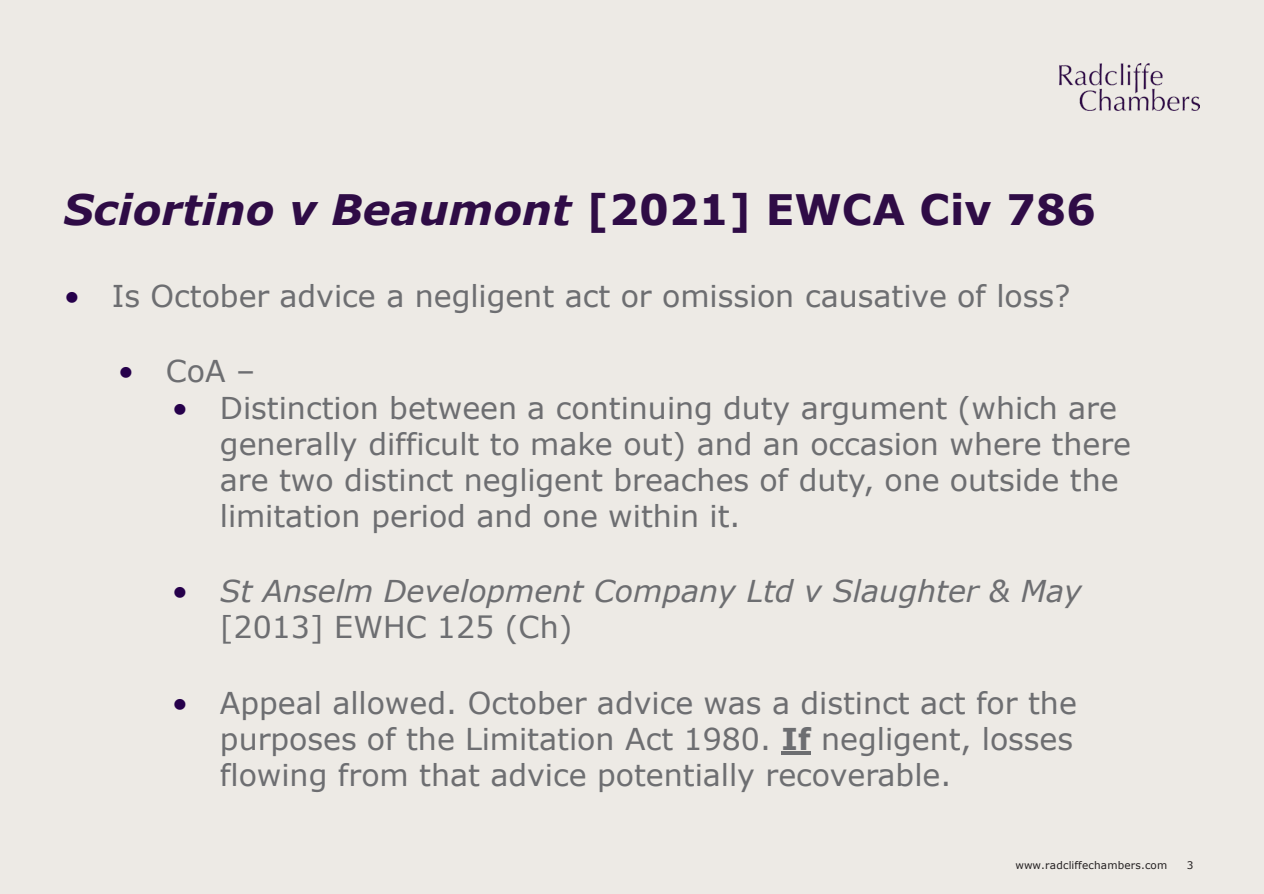
<style>
.page{position:relative;width:1264px;height:894px;background:#fff}
.page>*{position:absolute;margin:0;border:0;box-sizing:border-box;transform-origin:0 0}
.t1{font:italic 700 42px "Verdana";color:#2f0c46}
.t2{font:30px/36px "Verdana";color:#6d6e71}
.t3{font:italic 30px/36px "Verdana";color:#6d6e71}
.t4{font:10.5px "Verdana";letter-spacing:.015em;color:#231f20}
.s1{font-style:normal}
.s2{color:#26004b}
.s3{font-style:normal;color:#26004b}
.s4{font-weight:700}
</style>
<div class="page">
<div style="left:0;top:0;width:1263px;height:893px;background:#edeae5"></div>
<hr style="left:781px;top:751px;width:29px;height:3px;background:#6d6e71">
<img style="left:1059px;top:64px;width:140px;height:46px">
<h2 class="t1" style="left:64px;top:180px;width:1033px">Sciortino v Beaumont <span class="s1">[2021] EWCA Civ 786</span></h2>
<p class="t2" style="left:64px;top:277px;width:1007px"><span class="s2">•</span> Is October advice a negligent act or omission causative of loss?</p>
<p class="t2" style="left:118px;top:352px;width:139px"><span class="s2">•</span> CoA –</p>
<p class="t2" style="left:220px;top:390px;width:912px;text-indent:-48px"><span class="s2">•</span> Distinction between a continuing duty argument (which are generally difficult to make out) and an occasion where there are two distinct negligent breaches of duty, one outside the limitation period and one within it.</p>
<p class="t3" style="left:220px;top:573px;width:863px;text-indent:-48px"><span class="s3">•</span> St Anselm Development Company Ltd v Slaughter &amp; May <span class="s1">[2013] EWHC 125 (Ch)</span></p>
<p class="t2" style="left:220px;top:684px;width:858px;text-indent:-48px"><span class="s2">•</span> Appeal allowed. October advice was a distinct act for the purposes of the Limitation Act 1980. <span class="s4">If</span> negligent, losses flowing from that advice potentially recoverable.</p>
<p class="t4" style="left:1015px;top:858px;width:153px">www.radcliffechambers.com</p>
<p class="t4" style="left:1186px;top:858px;width:8px">3</p>
</div>
